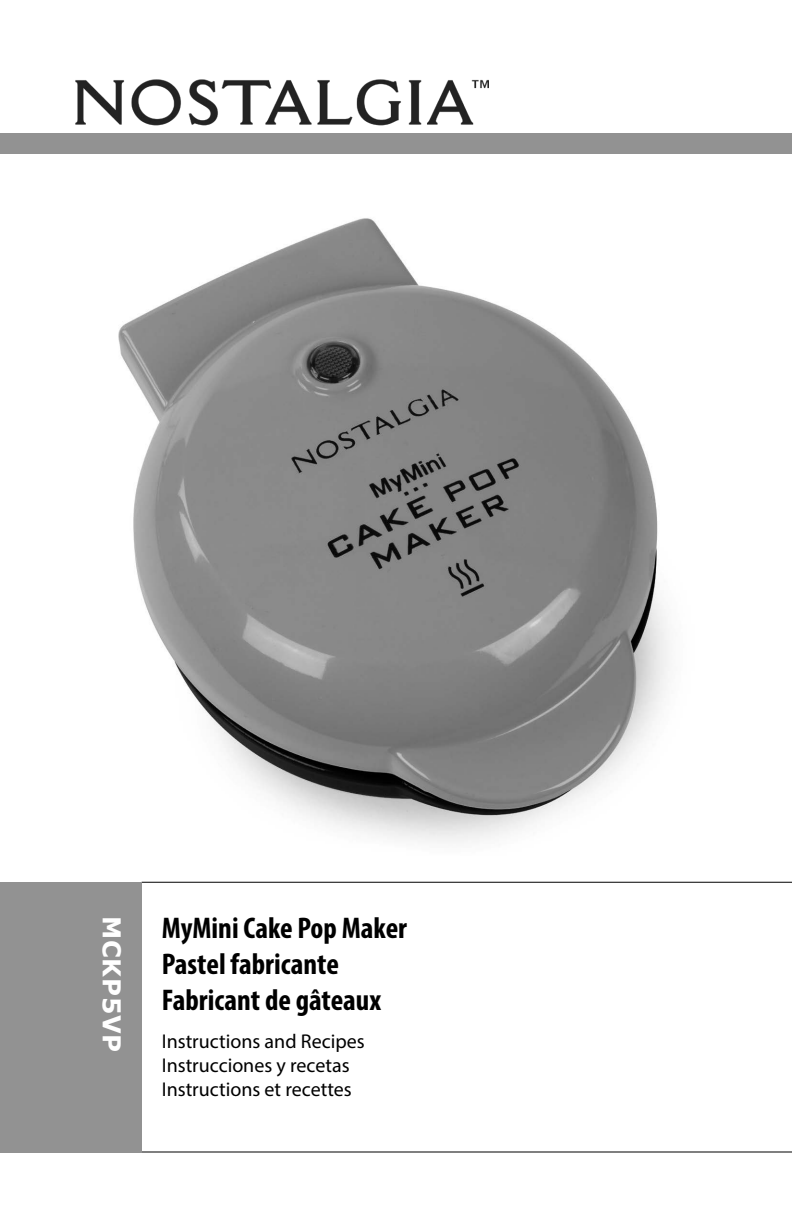
<style>
.page{position:relative;width:792px;height:1224px;background:#fff}
.page>*{position:absolute;margin:0;border:0;box-sizing:border-box;transform-origin:0 0}
.t1{font:700 condensed 30px/36px "Myriad Pro";color:#000}
.No_Style__Don_t_Use{font:700 24.4px "Verdana";letter-spacing:.03em;color:#fff}
.t2{font:20px/24px "Myriad Pro";color:#000}
</style>
<div class="page">
<hr style="left:142px;top:882px;width:650px;height:1px;background:#000">
<hr style="left:142px;top:1152px;width:650px;height:1px;background:#000">
<div style="left:0;top:882px;width:142px;height:270px;background:#929292"></div>
<img style="left:72px;top:79px;width:416px;height:55px">
<div style="left:0;top:134px;width:792px;height:20px;background:#929292"></div>
<img style="left:118px;top:218px;width:551px;height:624px">
<p class="No_Style__Don_t_Use" style="left:129px;top:916px;width:138px;rotate:90deg">MCKP5VP</p>
<p class="t1" style="left:162px;top:910px;width:247px">MyMini Cake Pop Maker<br>Pastel fabricante<br>Fabricant de gâteaux</p>
<p class="t2" style="left:162px;top:1029px;width:205px">Instructions and Recipes<br>Instrucciones y recetas<br>Instructions et recettes</p>
</div>
